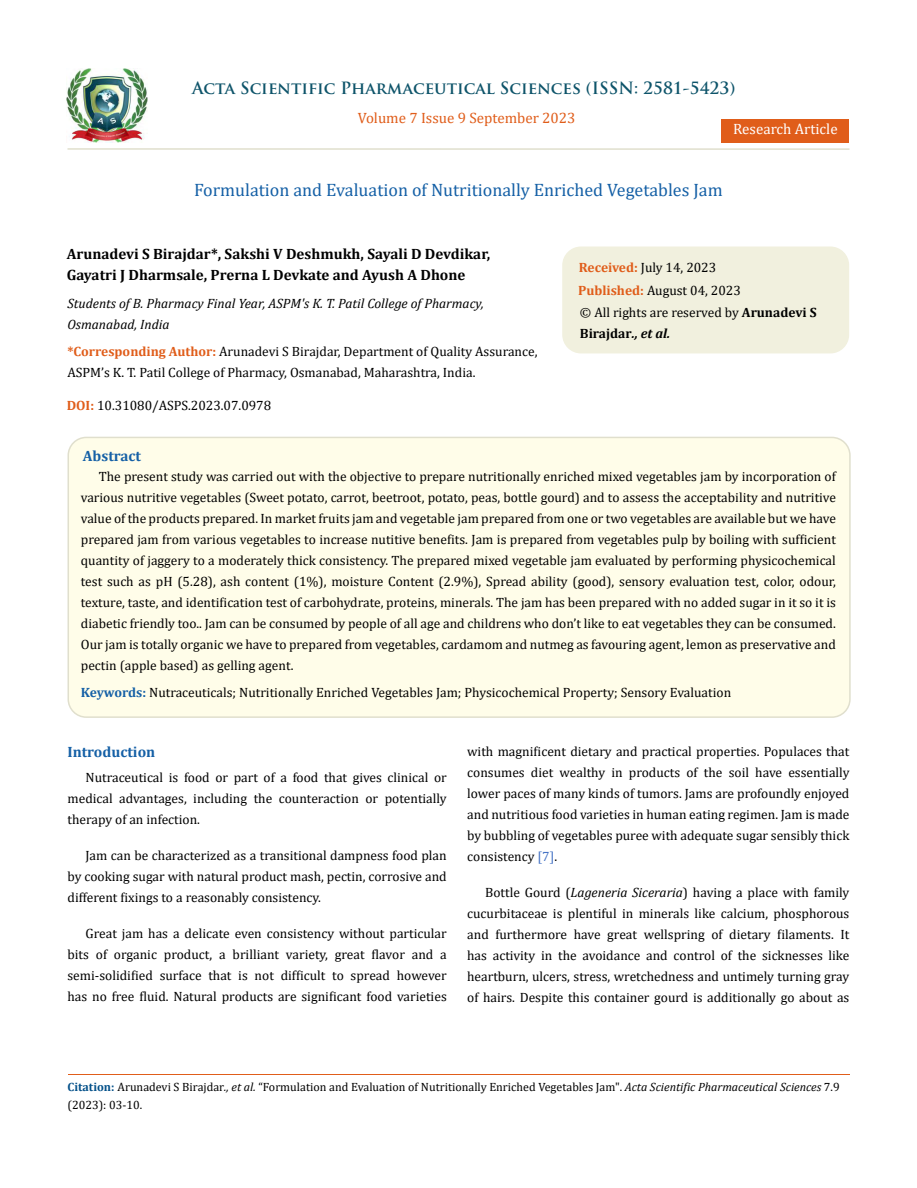
<style>
.page{position:relative;width:917px;height:1188px;background:#fff}
.page>*{position:absolute;margin:0;border:0;box-sizing:border-box;transform-origin:0 0}
.t1{font:18px "Cambria";color:#1560a6}
.t2{font:700 16.5px "Trajan Pro";color:#0e546a}
.t3{font:700 15px/21px "Cambria";color:#000}
.t4{font:15px "Cambria";color:#e05d1a}
.t5{font:700 15px "Cambria";color:#1560a6}
.t6{font:15px "Cambria";color:#fff}
.t7{font:13.5px/21px "Cambria";color:#000;text-align:justify}
.t8{font:italic 13.5px/21px "Cambria";color:#000}
.t9{font:12px/18px "Cambria";color:#000}
.s1{font-weight:700;color:#e05d1a}
.s2{font-weight:700}
.s3{font-weight:700;font-style:italic}
.s4{font-weight:700;color:#1560a6}
.s5{color:#4472c4}
.s6{font-style:italic}
.s7{font-weight:700;color:#035089}
</style>
<div class="page">
<img style="left:67px;top:68px;width:80px;height:74px">
<div style="left:721px;top:119px;width:128px;height:23px;background:#e05d1a"></div>
<div style="left:563px;top:247px;width:285px;height:106px;background:#f1f0de;border-radius:18px"></div>
<div style="left:562px;top:247px;width:287px;height:106px;border:2px solid #f1f0de;border-radius:18px"></div>
<div style="left:68px;top:437px;width:781px;height:280px;background:#fffde9;border-radius:18px"></div>
<div style="left:67px;top:437px;width:783px;height:281px;border:2px solid #e0dfcd;border-radius:18px"></div>
<hr style="left:68px;top:1075px;width:781px;height:1px;background:#e05d1a">
<hr style="left:67px;top:148px;width:782px;height:2px;background:#e0dfcd">
<p class="t2" style="left:192px;top:77px;width:545px">Acta Scientific Pharmaceutical Sciences (ISSN: 2581-5423)</p>
<p class="t4" style="left:358px;top:109px;width:219px">Volume 7 Issue 9 September 2023</p>
<p class="t6" style="left:733px;top:120px;width:106px">Research Article</p>
<h1 class="t1" style="left:194px;top:180px;width:530px">Formulation and Evaluation of Nutritionally Enriched Vegetables Jam</h1>
<p class="t3" style="left:67px;top:243px;width:425px">Arunadevi S Birajdar*, Sakshi V Deshmukh, Sayali D Devdikar,<br>Gayatri J Dharmsale, Prerna L Devkate and Ayush A Dhone</p>
<p class="t8" style="left:67px;top:293px;width:418px">Students of B. Pharmacy Final Year, ASPM's K. T. Patil College of Pharmacy,<br>Osmanabad, India</p>
<p class="t7" style="left:67px;top:340px;width:471px"><span class="s1">*Corresponding Author:</span> Arunadevi S Birajdar, Department of Quality Assurance,<br>ASPM’s K. T. Patil College of Pharmacy, Osmanabad, Maharashtra, India.</p>
<p class="t7" style="left:67px;top:395px;width:206px"><span class="s1">DOI:</span> 10.31080/ASPS.2023.07.0978</p>
<p class="t7" style="left:578px;top:256px;width:164px;line-height:23px"><span class="s1">Received:</span> July 14, 2023<br><span class="s1">Published:</span> August 04, 2023</p>
<p class="t7" style="left:580px;top:301px;width:238px">© All rights are reserved by <span class="s2">Arunadevi S<br>Birajdar</span><span class="s3">., et al.</span></p>
<p class="t5" style="left:83px;top:445px;width:60px">Abstract</p>
<p class="t7" style="left:81px;top:466px;width:756px;text-indent:18px">The present study was carried out with the objective to prepare nutritionally enriched mixed vegetables jam by incorporation of various nutritive vegetables (Sweet potato, carrot, beetroot, potato, peas, bottle gourd) and to assess the acceptability and nutritive value of the products prepared. In market fruits jam and vegetable jam prepared from one or two vegetables are available but we have prepared jam from various vegetables to increase nutitive benefits. Jam is prepared from vegetables pulp by boiling with sufficient quantity of jaggery to a moderately thick consistency. The prepared mixed vegetable jam evaluated by performing physicochemical test such as pH (5.28), ash content (1%), moisture Content (2.9%), Spread ability (good), sensory evaluation test, color, odour, texture, taste, and identification test of carbohydrate, proteins, minerals. The jam has been prepared with no added sugar in it so it is diabetic friendly too.. Jam can be consumed by people of all age and childrens who don’t like to eat vegetables they can be consumed.<br>Our jam is totally organic we have to prepared from vegetables, cardamom and nutmeg as favouring agent, lemon as preservative and pectin (apple based) as gelling agent.</p>
<p class="t7" style="left:81px;top:682px;width:652px"><span class="s4">Keywords:</span> Nutraceuticals; Nutritionally Enriched Vegetables Jam; Physicochemical Property; Sensory Evaluation</p>
<p class="t5" style="left:67px;top:741px;width:89px">Introduction</p>
<p class="t7" style="left:67px;top:767px;width:381px;text-indent:18px">Nutraceutical is food or part of a food that gives clinical or medical advantages, including the counteraction or potentially therapy of an infection.</p>
<p class="t7" style="left:67px;top:845px;width:381px;text-indent:18px">Jam can be characterized as a transitional dampness food plan by cooking sugar with natural product mash, pectin, corrosive and different fixings to a reasonably consistency.</p>
<p class="t7" style="left:67px;top:923px;width:381px;text-indent:18px">Great jam has a delicate even consistency without particular bits of organic product, a brilliant variety, great flavor and a semi-solidified surface that is not difficult to spread however has no free fluid. Natural products are significant food varieties</p>
<p class="t7" style="left:467px;top:741px;width:384px">with magnificent dietary and practical properties. Populaces that consumes diet wealthy in products of the soil have essentially lower paces of many kinds of tumors. Jams are profoundly enjoyed and nutritious food varieties in human eating regimen. Jam is made by bubbling of vegetables puree with adequate sugar sensibly thick consistency <span class="s5">[7]</span>.</p>
<p class="t7" style="left:467px;top:882px;width:384px;text-indent:18px">Bottle Gourd (<span class="s6">Lageneria Siceraria</span>) having a place with family cucurbitaceae is plentiful in minerals like calcium, phosphorous and furthermore have great wellspring of dietary filaments. It has activity in the avoidance and control of the sicknesses like heartburn, ulcers, stress, wretchedness and untimely turning gray of hairs. Despite this container gourd is additionally go about as</p>
<p class="t9" style="left:68px;top:1078px;width:773px"><span class="s7">Citation:</span> Arunadevi S Birajdar<span class="s6">., et al.</span> “Formulation and Evaluation of Nutritionally Enriched Vegetables Jam". <span class="s6">Acta Scientific Pharmaceutical Sciences</span> 7.9 (2023): 03-10.</p>
</div>
